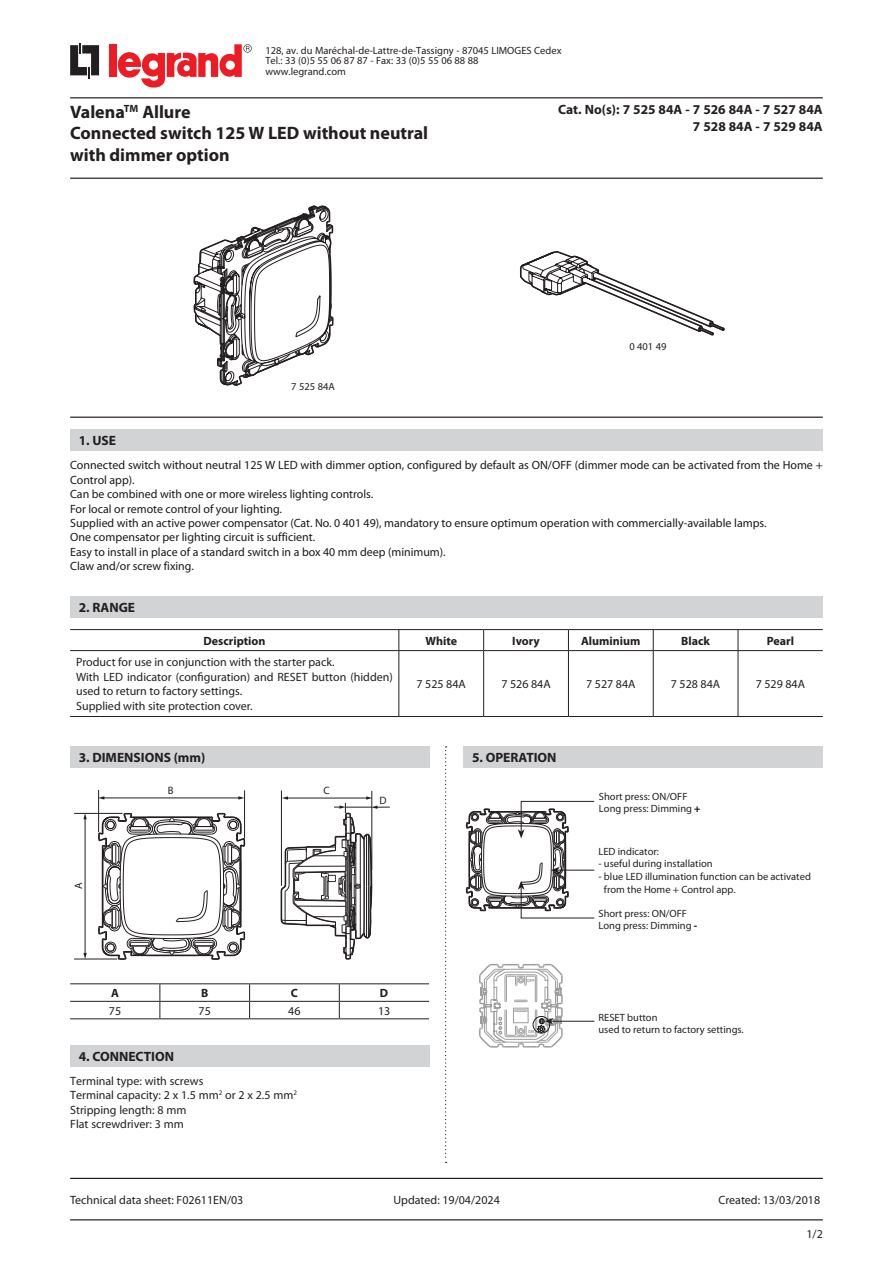
<style>
.page{position:relative;width:893px;height:1263px;background:#fff}
.page>*{position:absolute;margin:0;border:0;box-sizing:border-box;transform-origin:0 0}
.t1{font:700 18px/21.6px "Myriad Pro";color:#231f20}
.t2{font:700 13.5px/16.2px "Myriad Pro";color:#231f20;text-align:right}
.t3{font:12px/14.4px "Myriad Pro";color:#1a181b}
.t4{font:12px/14.4px "Myriad Pro";color:#231f20}
.t5{font:700 12px "Myriad Pro";color:#231f20}
.t6{font:10.65px "Myriad Pro";color:#231f20}
.t7{font:10.5px/12.6px "Myriad Pro";color:#231f20}
.t8{font:700 4.5px "Myriad Pro";color:#9d9d9d}
.s1{font-weight:900}
</style>
<div class="page">
<svg style="left:70px;top:43px;width:29px;height:35px"></svg>
<div style="left:110px;top:44px;width:7px;height:33px;background:#ed1c24"></div>
<svg style="left:118px;top:44px;width:134px;height:44px"></svg>
<hr style="left:70px;top:97px;width:753px;height:1px;background:#231f20">
<hr style="left:70px;top:178px;width:753px;height:1px;background:#231f20">
<hr style="left:70px;top:417px;width:753px;height:1px;background:#231f20">
<hr style="left:70px;top:1219px;width:753px;height:1px;background:#231f20">
<hr style="left:70px;top:1178px;width:753px;height:1px;background:#231f20">
<div style="left:463px;top:746px;width:360px;height:21px;background:#d1d3d4"></div>
<div style="left:70px;top:429px;width:753px;height:22px;background:#d1d3d4"></div>
<div style="left:70px;top:596px;width:753px;height:21px;background:#d1d3d4"></div>
<svg style="left:193px;top:205px;width:141px;height:181px"></svg>
<hr style="left:70px;top:629px;width:329px;height:1px;background:#231f20">
<hr style="left:399px;top:629px;width:85px;height:1px;background:#231f20">
<svg style="left:399px;top:630px;width:1px;height:20px"></svg>
<hr style="left:484px;top:629px;width:84px;height:1px;background:#231f20">
<svg style="left:483px;top:630px;width:1px;height:20px"></svg>
<hr style="left:568px;top:629px;width:85px;height:1px;background:#231f20">
<svg style="left:568px;top:630px;width:1px;height:20px"></svg>
<hr style="left:653px;top:629px;width:85px;height:1px;background:#231f20">
<svg style="left:653px;top:630px;width:1px;height:20px"></svg>
<hr style="left:738px;top:629px;width:85px;height:1px;background:#231f20">
<svg style="left:738px;top:630px;width:1px;height:20px"></svg>
<hr style="left:70px;top:650px;width:329px;height:1px;background:#231f20">
<hr style="left:399px;top:650px;width:85px;height:1px;background:#231f20">
<hr style="left:399px;top:651px;width:1px;height:65px;background:#231f20">
<hr style="left:484px;top:650px;width:84px;height:1px;background:#231f20">
<hr style="left:483px;top:651px;width:1px;height:65px;background:#231f20">
<hr style="left:568px;top:650px;width:85px;height:1px;background:#231f20">
<hr style="left:568px;top:651px;width:1px;height:65px;background:#231f20">
<hr style="left:653px;top:650px;width:85px;height:1px;background:#231f20">
<hr style="left:653px;top:651px;width:1px;height:65px;background:#231f20">
<hr style="left:738px;top:650px;width:85px;height:1px;background:#231f20">
<hr style="left:738px;top:651px;width:1px;height:65px;background:#231f20">
<hr style="left:70px;top:716px;width:329px;height:1px;background:#231f20">
<hr style="left:399px;top:716px;width:85px;height:1px;background:#231f20">
<hr style="left:484px;top:716px;width:84px;height:1px;background:#231f20">
<hr style="left:568px;top:716px;width:85px;height:1px;background:#231f20">
<hr style="left:653px;top:716px;width:85px;height:1px;background:#231f20">
<hr style="left:738px;top:716px;width:85px;height:1px;background:#231f20">
<svg style="left:465px;top:801px;width:130px;height:117px"></svg>
<svg style="left:520px;top:251px;width:205px;height:85px"></svg>
<hr style="left:551px;top:1021px;width:43px;height:1px;background:#231f20">
<svg style="left:479px;top:964px;width:85px;height:84px"></svg>
<div style="left:70px;top:746px;width:359px;height:21px;background:#d1d3d4"></div>
<div style="left:70px;top:1046px;width:359px;height:21px;background:#d1d3d4"></div>
<hr style="left:70px;top:983px;width:90px;height:1px;background:#231f20">
<hr style="left:160px;top:983px;width:90px;height:1px;background:#231f20">
<hr style="left:250px;top:983px;width:89px;height:1px;background:#231f20">
<hr style="left:339px;top:983px;width:90px;height:1px;background:#231f20">
<hr style="left:70px;top:1001px;width:90px;height:1px;background:#231f20">
<hr style="left:160px;top:1001px;width:90px;height:1px;background:#231f20">
<svg style="left:159px;top:984px;width:1px;height:34px"></svg>
<hr style="left:250px;top:1001px;width:89px;height:1px;background:#231f20">
<svg style="left:249px;top:984px;width:1px;height:34px"></svg>
<hr style="left:339px;top:1001px;width:90px;height:1px;background:#231f20">
<svg style="left:339px;top:984px;width:1px;height:34px"></svg>
<hr style="left:70px;top:1018px;width:90px;height:1px;background:#231f20">
<hr style="left:160px;top:1018px;width:90px;height:1px;background:#231f20">
<hr style="left:250px;top:1018px;width:89px;height:1px;background:#231f20">
<hr style="left:339px;top:1018px;width:90px;height:1px;background:#231f20">
<hr style="left:98px;top:790px;width:1px;height:42px;background:#231f20">
<hr style="left:244px;top:790px;width:1px;height:48px;background:#231f20">
<hr style="left:74px;top:959px;width:43px;height:1px;background:#231f20">
<hr style="left:74px;top:813px;width:48px;height:1px;background:#231f20">
<hr style="left:281px;top:790px;width:1px;height:96px;background:#231f20">
<hr style="left:372px;top:791px;width:1px;height:79px;background:#231f20">
<hr style="left:103px;top:798px;width:136px;height:1px;background:#231f20">
<svg style="left:98px;top:796px;width:6px;height:3px"></svg>
<svg style="left:238px;top:796px;width:6px;height:3px"></svg>
<hr style="left:85px;top:818px;width:1px;height:136px;background:#231f20">
<svg style="left:83px;top:953px;width:4px;height:6px"></svg>
<svg style="left:83px;top:813px;width:4px;height:6px"></svg>
<svg style="left:97px;top:812px;width:149px;height:148px"></svg>
<svg style="left:280px;top:796px;width:110px;height:164px"></svg>
<svg style="left:445px;top:746px;width:2px;height:417px"></svg>
<p class="t7" style="left:265px;top:45px;width:298px;line-height:10.5px">128, av. du Maréchal-de-Lattre-de-Tassigny - 87045 LIMOGES Cedex<br>Tel.: 33 (0)5 55 06 87 87 - Fax: 33 (0)5 55 06 88 88 www.legrand.com</p>
<h1 class="t1" style="left:70px;top:100px;width:360px">Valena<sup>TM</sup> Allure<br>Connected switch 125 W LED without neutral with dimmer option</h1>
<p class="t7" style="left:291px;top:380px;width:45px">7 525 84A</p>
<p class="t2" style="left:558px;top:101px;width:266px">Cat. No(s): 7 525 84A - 7 526 84A - 7 527 84A<br>7 528 84A - 7 529 84A</p>
<p class="t7" style="left:629px;top:340px;width:39px">0 401 49</p>
<p class="t2" style="left:79px;top:432px;width:39px">1. USE</p>
<p class="t3" style="left:70px;top:458px;width:754px">Connected switch without neutral 125 W LED with dimmer option, configured by default as ON/OFF (dimmer mode can be activated from the Home + Control app).<br>Can be combined with one or more wireless lighting controls.<br>For local or remote control of your lighting.<br>Supplied with an active power compensator (Cat. No. 0 401 49), mandatory to ensure optimum operation with commercially-available lamps.<br>One compensator per lighting circuit is sufficient.<br>Easy to install in place of a standard switch in a box 40 mm deep (minimum).<br>Claw and/or screw fixing.</p>
<p class="t2" style="left:79px;top:599px;width:58px">2. RANGE</p>
<p class="t5" style="left:204px;top:633px;width:63px">Description</p>
<p class="t5" style="left:425px;top:633px;width:33px">White</p>
<p class="t5" style="left:512px;top:633px;width:29px">Ivory</p>
<p class="t5" style="left:581px;top:633px;width:61px">Aluminium</p>
<p class="t5" style="left:681px;top:633px;width:30px">Black</p>
<p class="t5" style="left:767px;top:633px;width:29px">Pearl</p>
<p class="t4" style="left:76px;top:655px;width:318px">Product for use in conjunction with the starter pack.<br>With LED indicator (configuration) and RESET button (hidden) used to return to factory settings.<br>Supplied with site protection cover.</p>
<p class="t4" style="left:417px;top:677px;width:51px">7 525 84A</p>
<p class="t4" style="left:501px;top:677px;width:51px">7 526 84A</p>
<p class="t4" style="left:586px;top:677px;width:51px">7 527 84A</p>
<p class="t4" style="left:671px;top:677px;width:51px">7 528 84A</p>
<p class="t4" style="left:756px;top:677px;width:51px">7 529 84A</p>
<p class="t2" style="left:79px;top:749px;width:128px">3. DIMENSIONS (mm)</p>
<p class="t6" style="left:72px;top:889px;width:8px;rotate:-90deg">A</p>
<p class="t6" style="left:168px;top:784px;width:7px">B</p>
<p class="t6" style="left:323px;top:783px;width:8px">C</p>
<p class="t6" style="left:379px;top:794px;width:9px">D</p>
<p class="t5" style="left:111px;top:985px;width:9px">A</p>
<p class="t5" style="left:201px;top:985px;width:9px">B</p>
<p class="t5" style="left:291px;top:985px;width:9px">C</p>
<p class="t5" style="left:380px;top:985px;width:10px">D</p>
<p class="t4" style="left:109px;top:1003px;width:14px">75</p>
<p class="t4" style="left:199px;top:1003px;width:14px">75</p>
<p class="t4" style="left:288px;top:1003px;width:14px">46</p>
<p class="t4" style="left:378px;top:1003px;width:14px">13</p>
<p class="t2" style="left:79px;top:1048px;width:97px">4. CONNECTION</p>
<p class="t4" style="left:70px;top:1073px;width:228px">Terminal type: with screws<br>Terminal capacity: 2 x 1.5 mm<sup>2</sup> or 2 x 2.5 mm<sup>2<br></sup>Stripping length: 8 mm<br>Flat screwdriver: 3 mm</p>
<p class="t2" style="left:472px;top:749px;width:86px">5. OPERATION</p>
<p class="t8" style="left:527px;top:977px;width:9px">OFF</p>
<p class="t8" style="left:528px;top:1028px;width:8px">ON</p>
<p class="t7" style="left:599px;top:789px;width:103px">Short press: ON/OFF<br>Long press: Dimming <span class="s1">+</span></p>
<p class="t7" style="left:598px;top:845px;width:62px">LED indicator:</p>
<p class="t7" style="left:598px;top:857px;width:116px">- useful during installation</p>
<p class="t7" style="left:604px;top:870px;width:208px;text-indent:-5px">- blue LED illumination function can be activated from the Home + Control app.</p>
<p class="t7" style="left:598px;top:907px;width:100px">Short press: ON/OFF<br>Long press: Dimming <span class="s1">-</span></p>
<p class="t7" style="left:598px;top:1011px;width:147px">RESET button<br>used to return to factory settings.</p>
<p class="t4" style="left:70px;top:1192px;width:175px">Technical data sheet: F02611EN/03</p>
<p class="t4" style="left:394px;top:1192px;width:108px">Updated: 19/04/2024</p>
<p class="t4" style="left:719px;top:1192px;width:103px">Created: 13/03/2018</p>
<p class="t4" style="left:806px;top:1226px;width:18px">1/2</p>
</div>
